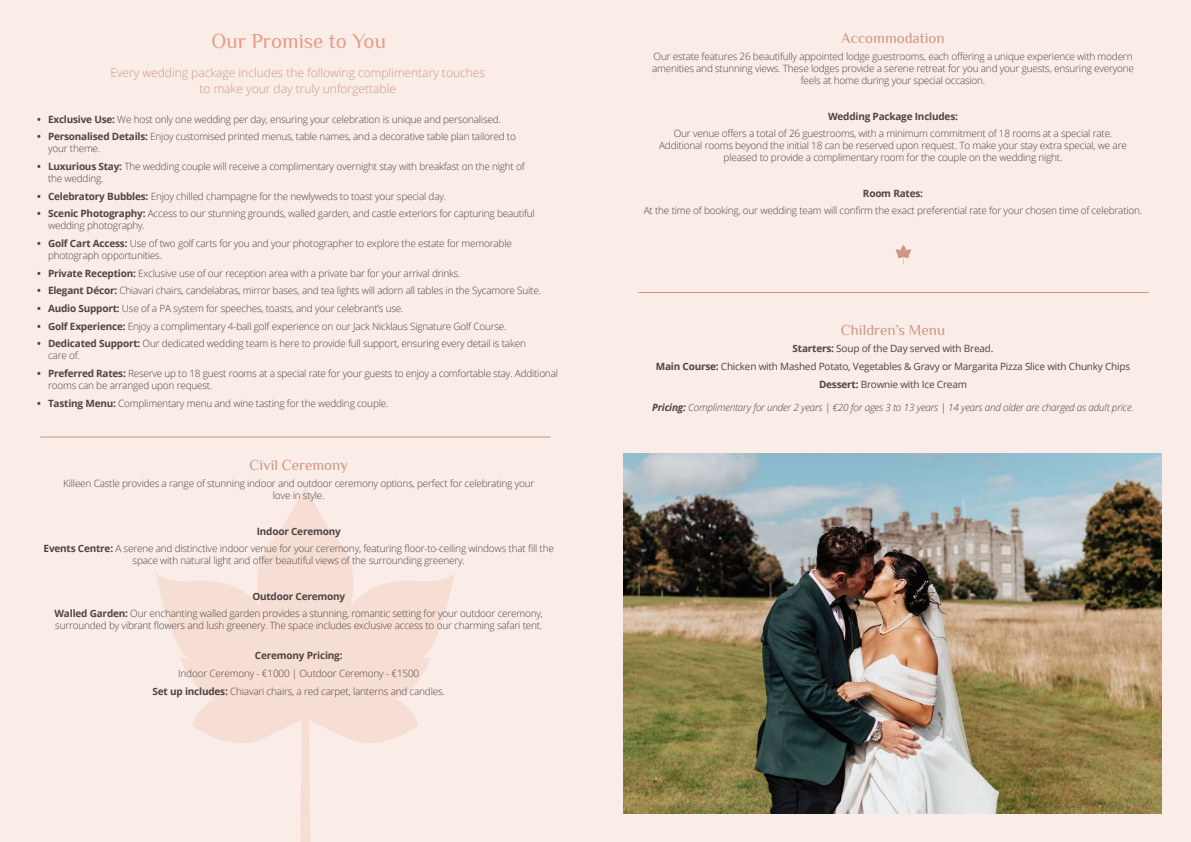
<style>
.page{position:relative;width:1191px;height:842px;background:#faece6}
.page>*{position:absolute;margin:0;border:0;box-sizing:border-box;transform-origin:0 0}
.t1{font:21px "Philosopher";color:#e59d86}
.t2{font:15px "Philosopher";color:#ce9686}
.t3{font:300 12px/16px "Open Sans";color:#ce9686;text-align:center}
.t4{font:300 10px/12px "Open Sans";letter-spacing:-.02em;color:#4f4444}
.t5{font:10px/17.7px "Open Sans";letter-spacing:-.02em;color:#4f4444;text-align:center}
.t6{font:italic 300 10px "Open Sans";letter-spacing:-.02em;color:#4f4444}
.t7{font:700 10px "Open Sans";letter-spacing:-.02em;color:#4f4444}
.s1{font-weight:700}
</style>
<div class="page">
<svg style="left:156px;top:487px;width:299px;height:355px"></svg>
<hr style="left:40px;top:437px;width:510px;height:1px;background:#ce9686">
<svg style="left:895px;top:244px;width:16px;height:20px"></svg>
<hr style="left:638px;top:292px;width:510px;height:1px;background:#ce9686">
<img style="left:624px;top:454px;width:537px;height:360px">
<h1 class="t1" style="left:212px;top:27px;width:176px">Our Promise to You</h1>
<p class="t3" style="left:110px;top:64px;width:376px">Every wedding package includes the following complimentary touches to make your day truly unforgettable</p>
<p class="t4" style="left:37px;top:113px;width:465px"><span class="s1">• Exclusive Use:</span> We host only one wedding per day, ensuring your celebration is unique and personalised.</p>
<p class="t4" style="left:48px;top:130px;width:469px;text-indent:-11px"><span class="s1">• Personalised Details:</span> Enjoy customised printed menus, table names, and a decorative table plan tailored to your theme.</p>
<p class="t4" style="left:48px;top:160px;width:478px;text-indent:-11px"><span class="s1">• Luxurious Stay:</span> The wedding couple will receive a complimentary overnight stay with breakfast on the night of the wedding.</p>
<p class="t4" style="left:37px;top:190px;width:411px"><span class="s1">• Celebratory Bubbles:</span> Enjoy chilled champagne for the newlyweds to toast your special day.</p>
<p class="t4" style="left:48px;top:207px;width:488px;text-indent:-11px"><span class="s1">• Scenic Photography:</span> Access to our stunning grounds, walled garden, and castle exteriors for capturing beautiful wedding photography.</p>
<p class="t4" style="left:48px;top:237px;width:465px;text-indent:-11px"><span class="s1">• Golf Cart Access:</span> Use of two golf carts for you and your photographer to explore the estate for memorable photograph opportunities.</p>
<p class="t4" style="left:37px;top:267px;width:425px"><span class="s1">• Private Reception:</span> Exclusive use of our reception area with a private bar for your arrival drinks.</p>
<p class="t4" style="left:37px;top:284px;width:505px"><span class="s1">• Elegant Décor:</span> Chiavari chairs, candelabras, mirror bases, and tea lights will adorn all tables in the Sycamore Suite.</p>
<p class="t4" style="left:37px;top:302px;width:368px"><span class="s1">• Audio Support:</span> Use of a PA system for speeches, toasts, and your celebrant’s use.</p>
<p class="t4" style="left:37px;top:320px;width:471px"><span class="s1">• Golf Experience:</span> Enjoy a complimentary 4-ball golf experience on our Jack Nicklaus Signature Golf Course.</p>
<p class="t4" style="left:48px;top:337px;width:479px;text-indent:-11px"><span class="s1">• Dedicated Support:</span> Our dedicated wedding team is here to provide full support, ensuring every detail is taken care of.</p>
<p class="t4" style="left:48px;top:367px;width:511px;text-indent:-11px"><span class="s1">• Preferred Rates:</span> Reserve up to 18 guest rooms at a special rate for your guests to enjoy a comfortable stay. Additional rooms can be arranged upon request.</p>
<p class="t4" style="left:37px;top:397px;width:353px"><span class="s1">• Tasting Menu:</span> Complimentary menu and wine tasting for the wedding couple.</p>
<h2 class="t2" style="left:250px;top:455px;width:100px">Civil Ceremony</h2>
<p class="t4" style="left:63px;top:477px;width:472px;text-align:center">Killeen Castle provides a range of stunning indoor and outdoor ceremony options, perfect for celebrating your love in style.</p>
<p class="t4" style="left:44px;top:522px;width:512px;line-height:17.7px;text-align:center"><span class="s1">Indoor Ceremony<br>Events Centre:</span> A serene and distinctive indoor venue for your ceremony, featuring floor-to-ceiling windows that fill the</p>
<p class="t4" style="left:133px;top:555px;width:334px">space with natural light and offer beautiful views of the surrounding greenery.</p>
<p class="t4" style="left:54px;top:587px;width:490px;line-height:17.7px;text-align:center"><span class="s1">Outdoor Ceremony<br>Walled Garden:</span> Our enchanting walled garden provides a stunning, romantic setting for your outdoor ceremony,</p>
<p class="t4" style="left:55px;top:620px;width:488px">surrounded by vibrant flowers and lush greenery. The space includes exclusive access to our charming safari tent.</p>
<p class="t7" style="left:255px;top:648px;width:89px">Ceremony Pricing:</p>
<p class="t4" style="left:153px;top:664px;width:294px;line-height:17.7px;text-align:center">Indoor Ceremony - €1000 | Outdoor Ceremony - €1500<br><span class="s1">Set up includes:</span> Chiavari chairs, a red carpet, lanterns and candles.</p>
<h2 class="t2" style="left:841px;top:28px;width:105px">Accommodation</h2>
<p class="t4" style="left:652px;top:50px;width:483px;text-align:center">Our estate features 26 beautifully appointed lodge guestrooms, each offering a unique experience with modern amenities and stunning views. These lodges provide a serene retreat for you and your guests, ensuring everyone feels at home during your special occasion.</p>
<p class="t7" style="left:828px;top:109px;width:131px">Wedding Package Includes:</p>
<p class="t4" style="left:659px;top:127px;width:469px;text-align:center">Our venue offers a total of 26 guestrooms, with a minimum commitment of 18 rooms at a special rate.<br>Additional rooms beyond the initial 18 can be reserved upon request. To make your stay extra special, we are pleased to provide a complimentary room for the couple on the wedding night.</p>
<p class="t7" style="left:863px;top:186px;width:62px">Room Rates:</p>
<p class="t4" style="left:644px;top:204px;width:500px">At the time of booking, our wedding team will confirm the exact preferential rate for your chosen time of celebration.</p>
<h2 class="t2" style="left:841px;top:320px;width:106px">Children’s Menu</h2>
<p class="t5" style="left:656px;top:339px;width:476px"><span class="s1">Starters:</span> Soup of the Day served with Bread.<br><span class="s1">Main Course:</span> Chicken with Mashed Potato, Vegetables &amp; Gravy or Margarita Pizza Slice with Chunky Chips<br><span class="s1">Dessert:</span> Brownie with Ice Cream</p>
<p class="t6" style="left:652px;top:401px;width:483px"><span class="s1">Pricing:</span> Complimentary for under 2 years | €20 for ages 3 to 13 years | 14 years and older are charged as adult price.</p>
</div>
